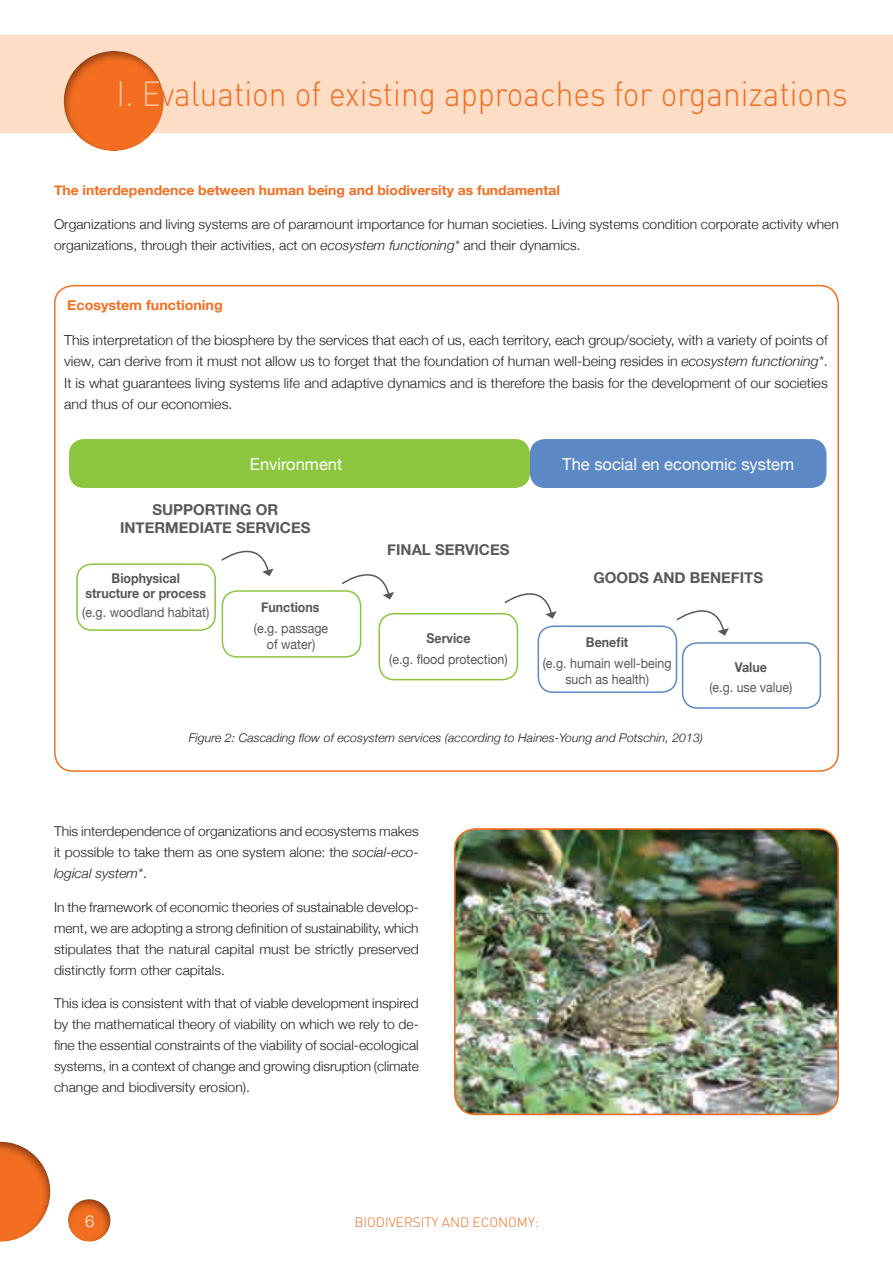
<style>
.page{position:relative;width:893px;height:1263px;background:#fff}
.page>*{position:absolute;margin:0;border:0;box-sizing:border-box;transform-origin:0 0}
.t1{font:300 34.5px "DIN";color:#f36e21;scale:.92 1}
.t2{font:16.5px "Helvetica Neue";color:#fff}
.t3{font:300 16.5px "Helvetica Neue";color:#fff}
.t4{font:700 15px/18px "Helvetica Neue";color:#57585a;text-align:center}
.t5{font:300 13.8px/21.6px "Helvetica Neue";color:#231f20;text-align:justify}
.t6{font:700 13.8px "Helvetica Neue";color:#f36e21}
.t7{font:300 13.5px/21px "Helvetica Neue";color:#231f20;text-align:justify}
.t8{font:13.5px/16.2px "Helvetica Neue";color:#57585a;text-align:center;scale:.92 1}
.t9{font:700 13.5px "Helvetica Neue";color:#f36e21}
.t10{font:700 13.5px/15px "Helvetica Neue";color:#57585a;text-align:center;scale:.92 1}
.t11{font:300 13.5px "DIN";color:#f36e21}
.t12{font:italic 300 12px "Helvetica Neue";color:#231f20}
.s1{color:#fbc197}
.s2{font-style:italic}
</style>
<div class="page">
<div style="left:0;top:35px;width:893px;height:98px;background:#fdddc6"></div>
<div style="left:0;top:1139px;width:53px;height:104px;background:#231f20;opacity:.5"></div>
<div style="left:51px;top:46px;width:114px;height:106px;background:#231f20;opacity:.5"></div>
<div style="left:67px;top:1197px;width:45px;height:45px;background:#231f20;opacity:.5"></div>
<div style="left:378px;top:613px;width:140px;height:67px;border:2px solid #8bc63e;border-radius:15px"></div>
<div style="left:538px;top:625px;width:139px;height:68px;border:2px solid #5d88c6;border-radius:15px"></div>
<div style="left:76px;top:563px;width:140px;height:68px;border:2px solid #8bc63e;border-radius:15px"></div>
<div style="left:222px;top:590px;width:139px;height:68px;border:2px solid #8bc63e;border-radius:15px"></div>
<div style="left:682px;top:642px;width:139px;height:67px;border:2px solid #5d88c6;border-radius:15px"></div>
<div style="left:69px;top:439px;width:461px;height:49px;background:#8bc63e;border-radius:15px"></div>
<div style="left:530px;top:439px;width:296px;height:49px;background:#5d88c6;border-radius:15px"></div>
<svg style="left:221px;top:550px;width:53px;height:26px"></svg>
<svg style="left:341px;top:574px;width:53px;height:26px"></svg>
<svg style="left:503px;top:593px;width:54px;height:26px"></svg>
<svg style="left:676px;top:610px;width:53px;height:26px"></svg>
<div style="left:52px;top:1158px;width:802px;height:34px;background:#fff"></div>
<img style="left:455px;top:829px;width:383px;height:285px">
<div style="left:454px;top:828px;width:385px;height:287px;border:2px solid #f36e21;border-radius:21px"></div>
<h1 class="t1" style="left:117px;top:72px;width:796px"><span class="s1">I. E</span>valuation of existing approaches for organizations</h1>
<p class="t9" style="left:54px;top:182px;width:507px">The interdependence between human being and biodiversity as fundamental</p>
<p class="t7" style="left:54px;top:214px;width:786px">Organizations and living systems are of paramount importance for human societies. Living systems condition corporate activity when organizations, through their activities, act on <span class="s2">ecosystem functioning*</span> and their dynamics.</p>
<p class="t6" style="left:67px;top:297px;width:157px">Ecosystem functioning</p>
<p class="t5" style="left:64px;top:329px;width:765px">This interpretation of the biosphere by the services that each of us, each territory, each group/society, with a variety of points of view, can derive from it must not allow us to forget that the foundation of human well-being resides in <span class="s2">ecosystem functioning*</span>.<br>It is what guarantees living systems life and adaptive dynamics and is therefore the basis for the development of our societies and thus of our economies.</p>
<p class="t2" style="left:250px;top:454px;width:94px">Environment</p>
<p class="t2" style="left:562px;top:454px;width:233px">The social en economic system</p>
<p class="t4" style="left:120px;top:501px;width:192px">SUPPORTING OR<br>INTERMEDIATE SERVICES</p>
<p class="t4" style="left:387px;top:541px;width:124px">FINAL SERVICES</p>
<p class="t4" style="left:593px;top:569px;width:171px">GOODS AND BENEFITS</p>
<p class="t10" style="left:85px;top:570px;width:133px">Biophysical structure or process</p>
<p class="t8" style="left:82px;top:604px;width:139px">(e.g. woodland habitat)</p>
<p class="t10" style="left:261px;top:599px;width:65px">Functions</p>
<p class="t8" style="left:254px;top:619px;width:82px">(e.g. passage of water)</p>
<p class="t10" style="left:427px;top:630px;width:49px">Service</p>
<p class="t8" style="left:389px;top:650px;width:130px">(e.g. flood protection)</p>
<p class="t10" style="left:586px;top:634px;width:48px">Benefit</p>
<p class="t8" style="left:543px;top:654px;width:142px">(e.g. humain well-being such as health)</p>
<p class="t10" style="left:735px;top:659px;width:36px">Value</p>
<p class="t8" style="left:709px;top:679px;width:92px">(e.g. use value)</p>
<p class="t12" style="left:189px;top:730px;width:516px">Figure 2: Cascading flow of ecosystem services (according to Haines-Young and Potschin, 2013)</p>
<p class="t7" style="left:54px;top:820px;width:366px">This interdependence of organizations and ecosystems makes it possible to take them as one system alone: the <span class="s2">social-eco&shy;logical system*</span>.</p>
<p class="t7" style="left:54px;top:896px;width:367px">In the framework of economic theories of sustainable develop&shy;ment, we are adopting a strong definition of sustainability, which stipulates that the natural capital must be strictly preserved distinctly form other capitals.</p>
<p class="t7" style="left:54px;top:993px;width:366px">This idea is consistent with that of viable development inspired by the mathematical theory of viability on which we rely to de&shy;fine the essential constraints of the viability of social-ecological systems, in a context of change and growing disruption (climate change and biodiversity erosion).</p>
<p class="t3" style="left:85px;top:1211px;width:11px">6</p>
<p class="t11" style="left:354px;top:1214px;width:186px">BIODIVERSITY AND ECONOMY:</p>
</div>
